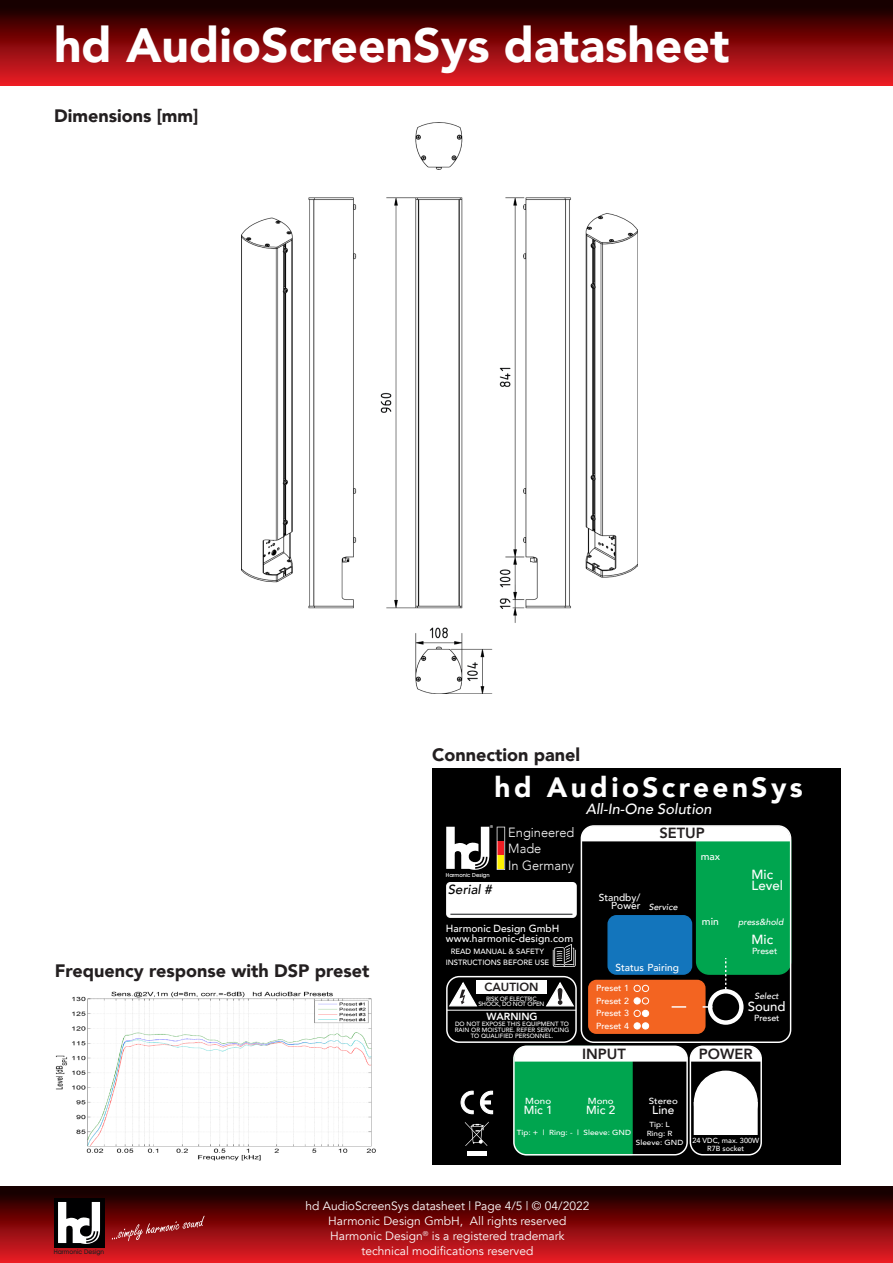
<style>
.page{position:relative;width:893px;height:1263px;background:#fff}
.page>*{position:absolute;margin:0;border:0;box-sizing:border-box;transform-origin:0 0}
.t1{font:900 48px "Avenir";color:#fff}
.t2{font:900 27.9px "Avenir";letter-spacing:.125em;color:#fff}
.t3{font:900 18px "Avenir";color:#231f20}
.t4{font:italic 500 14.7px "Avenir";color:#fff}
.t5{font:800 14.7px "Avenir";color:#231f20}
.t6{font:300 13.35px/16.4px "Avenir";color:#fff;scale:.96 1}
.t7{font:500 13.2px/11.7px "Avenir";color:#fff}
.t8{font:italic 500 13.2px "Avenir";color:#000001}
.t9{font:12px "Avenir";color:#fff}
.t10{font:500 11.7px "Avenir";color:#fff}
.t11{font:800 11.7px "Avenir";color:#231f20}
.t12{font:500 10.35px/10.4px "Avenir";color:#fff}
.t13{font:800 10.35px "Avenir";color:#fff}
.t14{font:500 10.2px/8.9px "Avenir";color:#fff;text-align:right}
.t15{font:500 8.85px "Avenir";color:#fff}
.t16{font:italic 500 8.85px "Avenir";color:#fff}
.t17{font:500 8.85px "Avenir";color:#fff;scale:1.11 1}
.t18{font:8.7px "Myriad Pro";color:#fff}
.t19{font:500 7.65px/10.4px "Avenir";color:#fff;text-align:center}
.t20{font:500 7.35px/8.9px "Avenir";color:#fff;text-align:center;scale:1.11 1}
.t21{font:500 7.35px/7.4px "Avenir";color:#fff;text-align:center}
.t22{font:500 6.45px "Avant Garde IT Cby BT";color:#231f20}
.t23{font:500 6.15px/5.8px "Avenir";color:#fff;text-align:center}
.t24{font:500 6.15px/5.8px "Avenir";letter-spacing:-.03em;color:#fff;text-align:center}
.t25{font:500 5.55px "Avant Garde IT Cby BT";color:#fff}
</style>
<div class="page">
<div style="left:0;top:1186px;width:893px;height:77px;background:linear-gradient(to bottom,#0a0000,#ef1b23)"></div>
<div style="left:54px;top:1198px;width:50px;height:49px;background:#000001"></div>
<svg style="left:58px;top:1202px;width:42px;height:42px"></svg>
<svg style="left:112px;top:1216px;width:93px;height:25px;background:#962123"></svg>
<div style="left:0;top:0;width:893px;height:85px;background:linear-gradient(to bottom,#0b0000,#ef1b23)"></div>
<img style="left:55px;top:991px;width:321px;height:170px">
<div style="left:432px;top:769px;width:408px;height:396px;background:#000"></div>
<div style="left:588px;top:980px;width:117px;height:54px;background:#f36421;border-radius:8px"></div>
<svg style="left:460px;top:1090px;width:14px;height:24px"></svg>
<svg style="left:480px;top:1090px;width:13px;height:24px"></svg>
<div style="left:467px;top:1151px;width:20px;height:5px;background:#fff"></div>
<svg style="left:465px;top:1122px;width:24px;height:24px"></svg>
<div style="left:708px;top:989px;width:36px;height:36px;border:4px solid #fff;border-radius:50%"></div>
<div style="left:642px;top:1010px;width:7px;height:6px;background:#fff;border-radius:50%"></div>
<div style="left:642px;top:1010px;width:7px;height:7px;border:1px solid #fff;border-radius:50%"></div>
<div style="left:634px;top:1010px;width:7px;height:7px;border:1px solid #fff;border-radius:50%"></div>
<div style="left:642px;top:1023px;width:7px;height:6px;background:#fff;border-radius:50%"></div>
<div style="left:642px;top:1022px;width:7px;height:7px;border:1px solid #fff;border-radius:50%"></div>
<svg style="left:634px;top:1023px;width:6px;height:6px"></svg>
<div style="left:634px;top:1022px;width:7px;height:7px;border:1px solid #fff;border-radius:50%"></div>
<div style="left:446px;top:882px;width:131px;height:36px;background:#fff;border-radius:4px"></div>
<hr style="left:450px;top:914px;width:122px;height:1px;background:#111416">
<svg style="left:446px;top:827px;width:43px;height:43px"></svg>
<div style="left:446px;top:976px;width:131px;height:67px;border:1px solid #fff;border-radius:12px"></div>
<div style="left:476px;top:980px;width:71px;height:13px;background:#fff"></div>
<svg style="left:448px;top:981px;width:30px;height:26px"></svg>
<hr style="left:447px;top:1010px;width:129px;height:1px;background:#fff">
<svg style="left:513px;top:1045px;width:248px;height:111px"></svg>
<svg style="left:545px;top:826px;width:247px;height:182px"></svg>
<svg style="left:497px;top:827px;width:8px;height:43px"></svg>
<img style="left:242px;top:122px;width:329px;height:572px">
<img style="left:585px;top:213px;width:53px;height:365px">
<p class="t1" style="left:54px;top:4px;width:677px">hd AudioScreenSys datasheet</p>
<p class="t3" style="left:54px;top:100px;width:146px">Dimensions [mm]</p>
<p class="t3" style="left:432px;top:740px;width:149px">Connection panel</p>
<p class="t2" style="left:494px;top:763px;width:310px">hd AudioScreenSys</p>
<p class="t4" style="left:586px;top:800px;width:128px">All-In-One Solution</p>
<p class="t18" style="left:490px;top:822px;width:5px">®</p>
<p class="t25" style="left:446px;top:871px;width:45px">Harmonic Design</p>
<p class="t6" style="left:508px;top:824px;width:70px">Engineered<br>Made<br>In Germany</p>
<p class="t8" style="left:448px;top:881px;width:45px">Serial #</p>
<p class="t12" style="left:446px;top:922px;width:129px">Harmonic Design GmbH www.harmonic-design.com</p>
<p class="t5" style="left:659px;top:822px;width:47px">SETUP</p>
<p class="t12" style="left:701px;top:851px;width:21px">max</p>
<p class="t14" style="left:599px;top:892px;width:43px">Standby/<br>Power</p>
<p class="t16" style="left:649px;top:901px;width:30px">Service</p>
<p class="t12" style="left:702px;top:916px;width:18px">min</p>
<p class="t19" style="left:446px;top:946px;width:105px">READ MANUAL &amp; SAFETY<br>INSTRUCTIONS BEFORE USE</p>
<p class="t3" style="left:55px;top:956px;width:316px">Frequency response with DSP preset</p>
<p class="t14" style="left:615px;top:962px;width:65px">Status Pairing</p>
<p class="t11" style="left:484px;top:978px;width:56px">CAUTION</p>
<p class="t15" style="left:596px;top:981px;width:34px">Preset 1</p>
<p class="t15" style="left:596px;top:1018px;width:34px">Preset 4</p>
<p class="t24" style="left:478px;top:995px;width:68px">RISK OF ELECTRIC<br>SHOCK, DO NOT OPEN</p>
<p class="t15" style="left:596px;top:993px;width:34px">Preset 2</p>
<p class="t15" style="left:596px;top:1006px;width:34px">Preset 3</p>
<p class="t13" style="left:487px;top:1009px;width:52px">WARNING</p>
<p class="t23" style="left:455px;top:1021px;width:116px">DO NOT EXPOSE THIS EQUIPMENT TO<br>RAIN OR MOISTURE. REFER SERVICING<br>TO QUALIFIED PERSONNEL.</p>
<p class="t7" style="left:751px;top:867px;width:33px">Mic<br>Level</p>
<p class="t16" style="left:738px;top:917px;width:47px">press&amp;hold</p>
<p class="t15" style="left:752px;top:943px;width:27px">Preset</p>
<p class="t7" style="left:751px;top:933px;width:23px">Mic</p>
<p class="t16" style="left:754px;top:990px;width:26px">Select</p>
<p class="t15" style="left:754px;top:1010px;width:27px">Preset</p>
<p class="t7" style="left:748px;top:999px;width:40px">Sound</p>
<p class="t5" style="left:582px;top:1042px;width:45px">INPUT</p>
<p class="t5" style="left:699px;top:1043px;width:55px">POWER</p>
<p class="t22" style="left:54px;top:1248px;width:52px">Harmonic Design</p>
<p class="t17" style="left:649px;top:1093px;width:28px">Stereo</p>
<p class="t17" style="left:588px;top:1093px;width:25px">Mono</p>
<p class="t17" style="left:525px;top:1093px;width:25px">Mono</p>
<p class="t20" style="left:517px;top:1127px;width:104px">Tip: + | Ring: - | Sleeve: GND</p>
<p class="t10" style="left:586px;top:1100px;width:30px">Mic 2</p>
<p class="t10" style="left:652px;top:1100px;width:24px">Line</p>
<p class="t10" style="left:524px;top:1100px;width:30px">Mic 1</p>
<p class="t20" style="left:636px;top:1120px;width:44px">Tip: L<br>Ring: R<br>Sleeve: GND</p>
<p class="t21" style="left:692px;top:1137px;width:68px">24 VDC, max. 300W<br>R7B socket</p>
<p class="t9" style="left:305px;top:1199px;width:285px">hd AudioScreenSys datasheet | Page 4/5 | © 04/2022</p>
<p class="t9" style="left:328px;top:1214px;width:240px">Harmonic Design GmbH, All rights reserved</p>
<p class="t9" style="left:330px;top:1229px;width:236px">Harmonic Design<sup>®</sup> is a registered trademark</p>
<p class="t9" style="left:361px;top:1244px;width:173px">technical modifications reserved</p>
</div>
